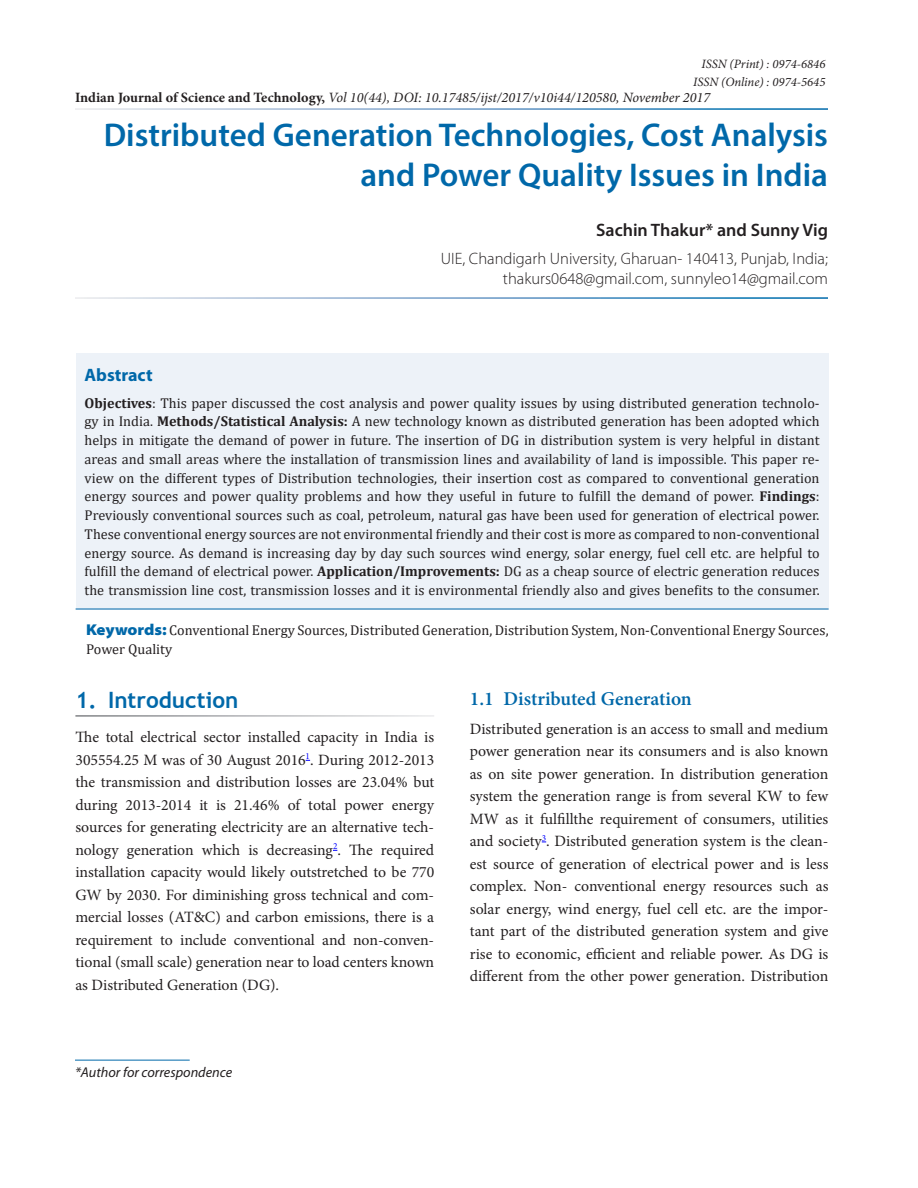
<style>
.page{position:relative;width:918px;height:1188px;background:#fff}
.page>*{position:absolute;margin:0;border:0;box-sizing:border-box;transform-origin:0 0}
.AT{font:600 33px/40.5px "Myriad Pro";color:#0068a9;text-align:right}
.t1{font:700 22.5px "Trebuchet MS";color:#0068a9}
.t2{font:600 19.5px "Minion Pro";color:#0068a9}
.Author{font:600 18px "Myriad Pro";color:#231f20}
.Abs_Head{font:700 18px "Myriad Pro";color:#0068a9}
.Affiliation{font:300 16.5px/19.5px "Myriad Pro";color:#231f20;text-align:right}
.Text{font:15.75px/22.5px "Minion Pro";letter-spacing:-.005em;color:#231f20;text-align:justify}
.Abs_Text1{font:14.25px/18.8px "Cambria";color:#231f20;text-align:justify}
.Keyword{font:14.25px/18.8px "Cambria";color:#231f20}
.t3{font:italic 14.25px "Minion Pro";color:#231f20}
.Footnote1{font:italic 14.25px "Myriad Pro";color:#231f20}
.t4{font:italic 12.75px "Minion Pro";color:#231f20}
.s1{font-weight:700;font-style:normal}
.s2{font-weight:700}
.s3{font-family:"Myriad Pro";font-weight:900;font-stretch:semi-expanded;font-size:15.75px;color:#0068a9}
</style>
<div class="page">
<div style="left:76px;top:353px;width:753px;height:257px;background:#edf2f8"></div>
<hr style="left:76px;top:609px;width:753px;height:1px;background:#0068a9">
<hr style="left:75px;top:1060px;width:115px;height:1px;background:#0068a9">
<p class="t4" style="left:702px;top:55px;width:125px">ISSN (Print) : 0974-6846</p>
<p class="t4" style="left:693px;top:73px;width:134px">ISSN (Online) : 0974-5645</p>
<p class="t3" style="left:75px;top:87px;width:637px"><span class="s1">Indian Journal of Science and Technology,</span> Vol 10(44), DOI: 10.17485/ijst/2017/v10i44/120580, November 2017</p>
<p class="AT" style="left:104px;top:114px;width:726px">Distributed Generation Technologies, Cost Analysis and Power Quality Issues in India</p>
<p class="Author" style="left:596px;top:218px;width:233px">Sachin Thakur* and Sunny Vig</p>
<p class="Affiliation" style="left:441px;top:249px;width:389px">UIE, Chandigarh University, Gharuan- 140413, Punjab, India; thakurs0648@gmail.com, sunnyleo14@gmail.com</p>
<p class="Abs_Head" style="left:85px;top:365px;width:70px">Abstract</p>
<p class="Abs_Text1" style="left:85px;top:393px;width:737px"><span class="s2">Objectives</span>: This paper discussed the cost analysis and power quality issues by using distributed generation technolo&shy;gy in India. <span class="s2">Methods/Statistical Analysis:</span> A new technology known as distributed generation has been adopted which helps in mitigate the demand of power in future. The insertion of DG in distribution system is very helpful in distant areas and small areas where the installation of transmission lines and availability of land is impossible. This paper re&shy;view on the different types of Distribution technologies, their insertion cost as compared to conventional generation energy sources and power quality problems and how they useful in future to fulfill the demand of power. <span class="s2">Findings</span>:<br>Previously conventional sources such as coal, petroleum, natural gas have been used for generation of electrical power.<br>These conventional energy sources are not environmental friendly and their cost is more as compared to non-conventional energy source. As demand is increasing day by day such sources wind energy, solar energy, fuel cell etc. are helpful to fulfill the demand of electrical power. <span class="s2">Application/Improvements:</span> DG as a cheap source of electric generation reduces the transmission line cost, transmission losses and it is environmental friendly also and gives benefits to the consumer.</p>
<p class="Keyword" style="left:86px;top:621px;width:744px"><span class="s3">Keywords:</span> Conventional Energy Sources, Distributed Generation, Distribution System, Non-Conventional Energy Sources,<br>Power Quality</p>
<h1 class="t1" style="left:75px;top:686px;width:164px">1. Introduction</h1>
<p class="Text" style="left:75px;top:726px;width:360px">The total electrical sector installed capacity in India is 305554.25 M was of 30 August 2016<sup>1</sup>. During 2012-2013 the transmission and distribution losses are 23.04% but during 2013-2014 it is 21.46% of total power energy sources for generating electricity are an alternative tech&shy;nology generation which is decreasing<sup>2</sup>. The required installation capacity would likely outstretched to be 770<br>GW by 2030. For diminishing gross technical and com&shy;mercial losses (AT&amp;C) and carbon emissions, there is a requirement to include conventional and non-conven&shy;tional (small scale) generation near to load centers known as Distributed Generation (DG).</p>
<p class="Footnote1" style="left:75px;top:1065px;width:159px">*Author for correspondence</p>
<h2 class="t2" style="left:470px;top:686px;width:224px">1.1 Distributed Generation</h2>
<p class="Text" style="left:470px;top:718px;width:360px">Distributed generation is an access to small and medium power generation near its consumers and is also known as on site power generation. In distribution generation system the generation range is from several KW to few MW as it fulfillthe requirement of consumers, utilities and society<sup>3</sup>. Distributed generation system is the clean&shy;est source of generation of electrical power and is less complex. Non- conventional energy resources such as solar energy, wind energy, fuel cell etc. are the impor&shy;tant part of the distributed generation system and give rise to economic, efficient and reliable power. As DG is different from the other power generation. Distribution</p>
</div>
